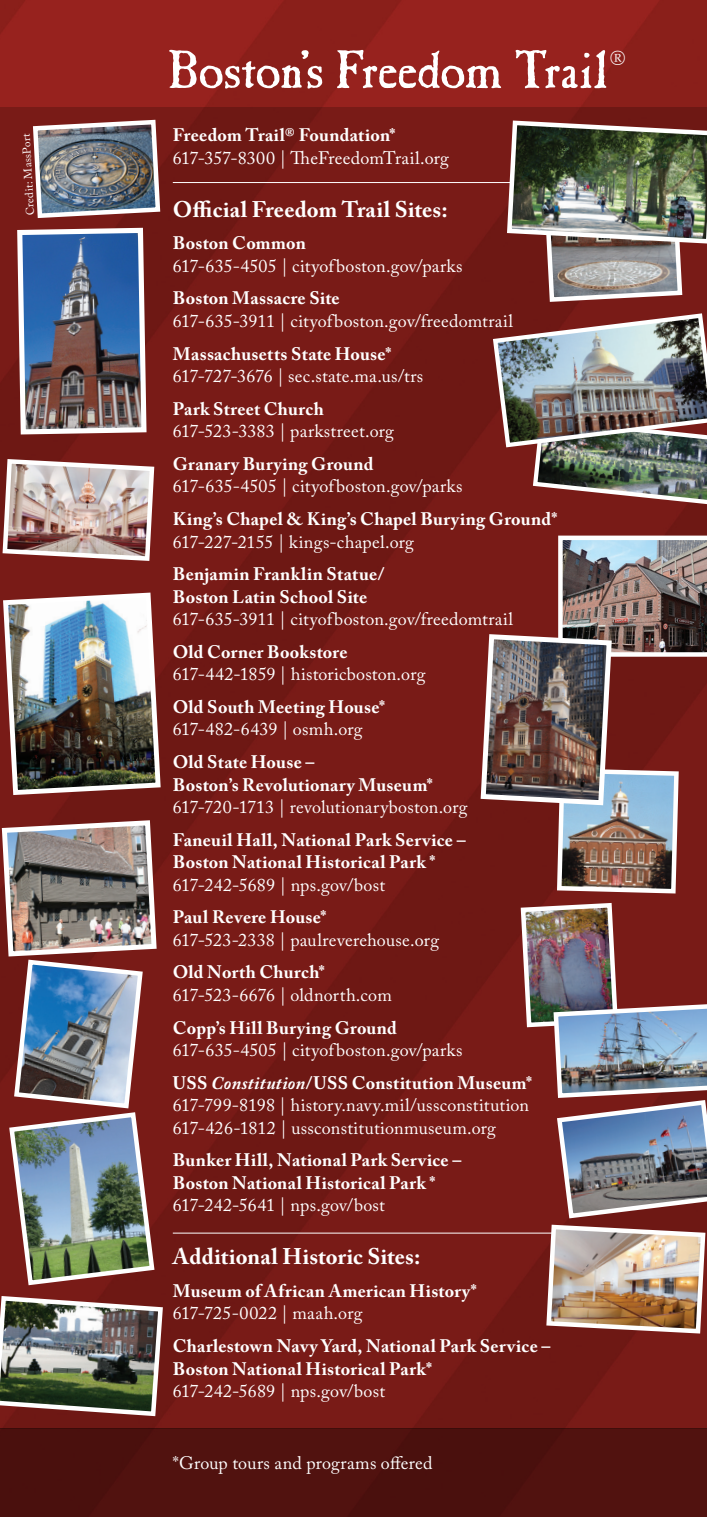
<style>
.page{position:relative;width:707px;height:1517px;background:#fff}
.page>*{position:absolute;margin:0;border:0;box-sizing:border-box;transform-origin:0 0}
.t1{font:54px "Caslon Antique";letter-spacing:-.02em;color:#fff}
.t2{font:700 22.5px "Adobe Caslon Pro";letter-spacing:.01em;color:#fff}
.t3{font:20.25px "Caslon Antique";color:#fff}
.t4{font:18px/22.5px "Adobe Caslon Pro";letter-spacing:.01em;color:#fff}
.t5{font:700 18px/22.5px "Adobe Caslon Pro";letter-spacing:.015em;color:#fff}
.t6{font:11.25px "Adobe Caslon Pro";color:#fff}
.s1{font-weight:700}
.s2{font-weight:400}
.s3{font-weight:700;font-style:italic}
</style>
<div class="page">
<img style="left:0;top:0;width:706px;height:107px">
<div style="left:0;top:107px;width:706px;height:1322px;background:#791b17"></div>
<div style="left:0;top:1429px;width:706px;height:88px;background:#51120f"></div>
<hr style="left:173px;top:1232px;width:387px;height:1px;background:#fff">
<hr style="left:173px;top:182px;width:387px;height:1px;background:#fff">
<img style="left:15px;top:119px;width:147px;height:318px">
<img style="left:3px;top:592px;width:160px;height:205px">
<img style="left:0;top:457px;width:155px;height:104px">
<img style="left:478px;top:535px;width:228px;height:801px">
<img style="left:0;top:817px;width:159px;height:470px">
<img style="left:490px;top:311px;width:216px;height:196px">
<img style="left:504px;top:118px;width:202px;height:186px">
<img style="left:0;top:1293px;width:165px;height:125px">
<p class="t6" style="left:24px;top:216px;width:84px;rotate:-93deg">Credit: MassPort</p>
<p class="t1" style="left:167px;top:38px;width:441px">Boston’s Freedom Trail</p>
<p class="t3" style="left:610px;top:47px;width:17px">®</p>
<p class="t4" style="left:173px;top:124px;width:277px"><span class="s1">Freedom Trail® Foundation*<br></span>617-357-8300 | TheFreedomTrail.org</p>
<p class="t2" style="left:173px;top:196px;width:276px">Official Freedom Trail Sites:</p>
<p class="t4" style="left:173px;top:232px;width:291px"><span class="s1">Boston Common<br></span>617-635-4505 | cityofboston.gov/parks</p>
<p class="t4" style="left:173px;top:287px;width:342px"><span class="s1">Boston Massacre Site<br></span>617-635-3911 | cityofboston.gov/freedomtrail</p>
<p class="t4" style="left:173px;top:342px;width:252px"><span class="s1">Massachusetts State House*<br></span>617-727-3676 | sec.state.ma.us/trs</p>
<p class="t4" style="left:173px;top:397px;width:222px"><span class="s1">Park Street Church<br></span>617-523-3383 | parkstreet.org</p>
<p class="t4" style="left:173px;top:452px;width:291px"><span class="s1">Granary Burying Ground<br></span>617-635-4505 | cityofboston.gov/parks</p>
<p class="t5" style="left:173px;top:507px;width:386px">King’s Chapel &amp; King’s Chapel Burying Ground*<br><span class="s2">617-227-2155 | kings-chapel.org</span></p>
<p class="t5" style="left:173px;top:563px;width:342px">Benjamin Franklin Statue/<br>Boston Latin School Site<br><span class="s2">617-635-3911 | cityofboston.gov/freedomtrail</span></p>
<p class="t4" style="left:173px;top:640px;width:254px"><span class="s1">Old Corner Bookstore<br></span>617-442-1859 | historicboston.org</p>
<p class="t5" style="left:173px;top:695px;width:214px">Old South Meeting House*<br><span class="s2">617-482-6439 | osmh.org</span></p>
<p class="t5" style="left:173px;top:750px;width:296px">Old State House –<br>Boston’s Revolutionary Museum*<br><span class="s2">617-720-1713 | revolutionaryboston.org</span></p>
<p class="t5" style="left:173px;top:828px;width:294px">Faneuil Hall, National Park Service –<br>Boston National Historical Park *<br><span class="s2">617-242-5689 | nps.gov/bost</span></p>
<p class="t4" style="left:173px;top:906px;width:268px"><span class="s1">Paul Revere House*<br></span>617-523-2338 | paulreverehouse.org</p>
<p class="t4" style="left:173px;top:961px;width:220px"><span class="s1">Old North Church*<br></span>617-523-6676 | oldnorth.com</p>
<p class="t4" style="left:173px;top:1016px;width:291px"><span class="s1">Copp’s Hill Burying Ground<br></span>617-635-4505 | cityofboston.gov/parks</p>
<p class="t4" style="left:173px;top:1071px;width:360px"><span class="s1">USS</span> <span class="s3">Constitution</span><span class="s1">/USS Constitution Museum*<br></span>617-799-8198 | history.navy.mil/ussconstitution<br>617-426-1812 | ussconstitutionmuseum.org</p>
<p class="t5" style="left:173px;top:1149px;width:290px">Bunker Hill, National Park Service –<br>Boston National Historical Park *<br><span class="s2">617-242-5641 | nps.gov/bost</span></p>
<p class="t2" style="left:173px;top:1243px;width:249px">Additional Historic Sites:</p>
<p class="t5" style="left:173px;top:1279px;width:305px">Museum of African American History*<br><span class="s2">617-725-0022 | maah.org</span></p>
<p class="t5" style="left:173px;top:1334px;width:379px">Charlestown Navy Yard, National Park Service –<br>Boston National Historical Park*<br><span class="s2">617-242-5689 | nps.gov/bost</span></p>
<p class="t4" style="left:173px;top:1451px;width:261px">*Group tours and programs offered</p>
</div>
